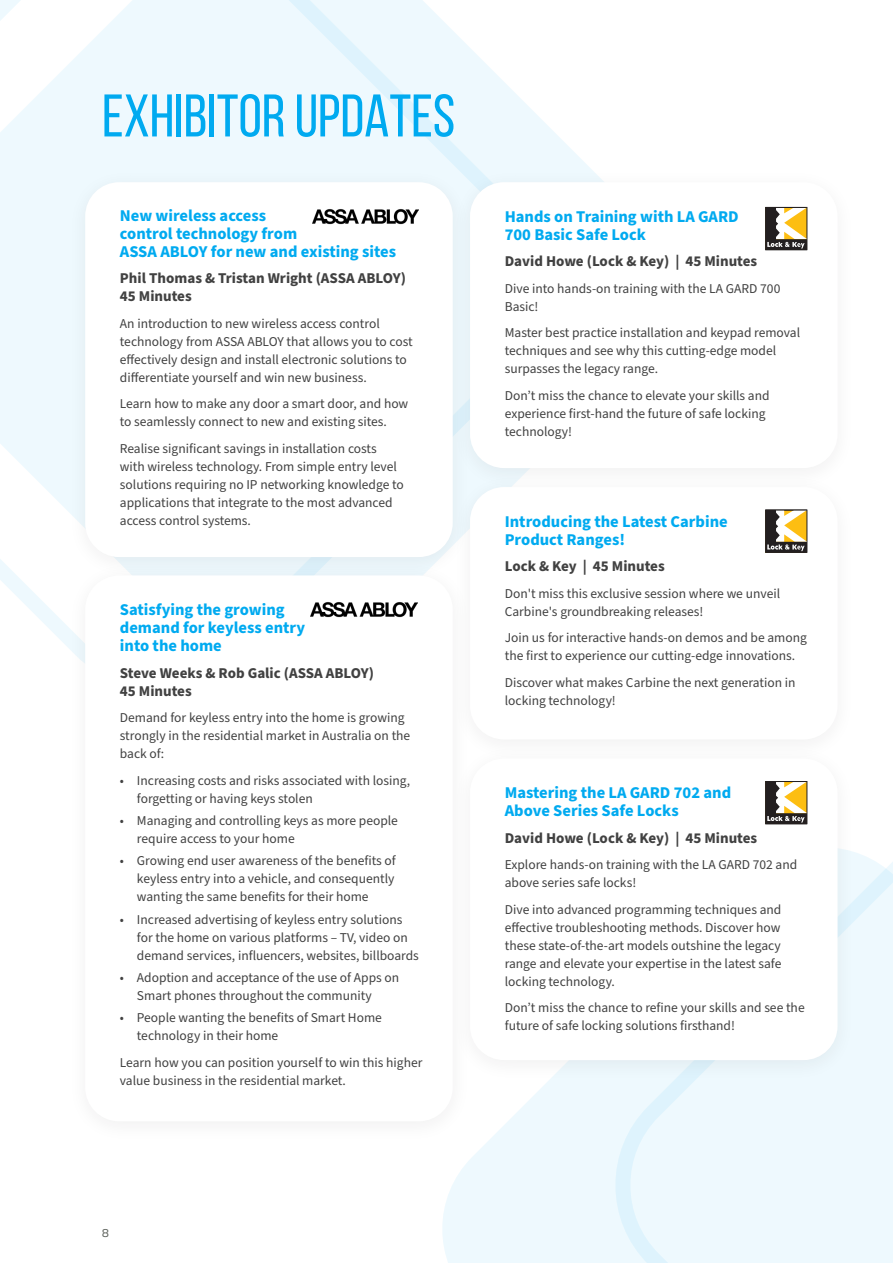
<style>
.page{position:relative;width:893px;height:1263px;background:#fff}
.page>*{position:absolute;margin:0;border:0;box-sizing:border-box;transform-origin:0 0}
._84_Content_gray_Bebas_Neue{font:60px "Bebas Neue";color:#00aaf0}
._8_12_Content_gray_Source_Sans_Pro{font:700 16.5px/18px "Source Sans Pro";color:#00aaf0}
._8_12_Content_gray_Source_Sans_Pro-2{font:700 15px/18px "Source Sans Pro";color:#414141}
._8_12_Content_gray_Source_Sans_Pro-3{font:13.5px/18px "Source Sans Pro";color:#414141}
._8_Content_gray_R_Titillium_Web{font:12px "Titillium Web";color:#5b605a}
</style>
<div class="page">
<svg style="left:442px;top:1083px;width:171px;height:180px;background:#f0f9fe"></svg>
<div style="left:613px;top:853px;width:280px;height:410px;background:#eef9fe"></div>
<svg style="left:0;top:0;width:577px;height:646px"></svg>
<div style="left:67px;top:168px;width:405px;height:412px;background:#231f20;opacity:.07"></div>
<div style="left:85px;top:182px;width:368px;height:375px;background:#fff;border-radius:34px"></div>
<img style="left:312px;top:209px;width:106px;height:16px">
<div style="left:67px;top:561px;width:405px;height:583px;background:#231f20;opacity:.07"></div>
<div style="left:85px;top:575px;width:368px;height:546px;background:#fff;border-radius:34px"></div>
<img style="left:311px;top:602px;width:106px;height:16px">
<div style="left:451px;top:168px;width:405px;height:323px;background:#231f20;opacity:.07"></div>
<div style="left:470px;top:182px;width:367px;height:286px;background:#fff;border-radius:34px"></div>
<svg style="left:766px;top:207px;width:41px;height:43px"></svg>
<div style="left:451px;top:473px;width:405px;height:290px;background:#231f20;opacity:.07"></div>
<div style="left:470px;top:487px;width:367px;height:252px;background:#fff;border-radius:34px"></div>
<svg style="left:766px;top:510px;width:41px;height:42px"></svg>
<div style="left:451px;top:744px;width:405px;height:339px;background:#231f20;opacity:.07"></div>
<div style="left:470px;top:758px;width:367px;height:302px;background:#fff;border-radius:34px"></div>
<svg style="left:766px;top:781px;width:41px;height:43px"></svg>
<p class="_84_Content_gray_Bebas_Neue" style="left:102px;top:83px;width:355px">EXHIBITOR UPDATES</p>
<p class="_8_12_Content_gray_Source_Sans_Pro" style="left:120px;top:207px;width:278px">New wireless access<br>control technology from<br>ASSA ABLOY for new and existing sites</p>
<p class="_8_12_Content_gray_Source_Sans_Pro-2" style="left:120px;top:270px;width:287px">Phil Thomas &amp; Tristan Wright (ASSA ABLOY)<br>45 Minutes</p>
<p class="_8_12_Content_gray_Source_Sans_Pro-3" style="left:120px;top:315px;width:294px">An introduction to new wireless access control technology from ASSA ABLOY that allows you to cost effectively design and install electronic solutions to differentiate yourself and win new business.</p>
<p class="_8_12_Content_gray_Source_Sans_Pro-3" style="left:120px;top:395px;width:290px">Learn how to make any door a smart door, and how to seamlessly connect to new and existing sites.</p>
<p class="_8_12_Content_gray_Source_Sans_Pro-3" style="left:120px;top:440px;width:285px">Realise significant savings in installation costs with wireless technology. From simple entry level solutions requiring no IP networking knowledge to applications that integrate to the most advanced access control systems.</p>
<p class="_8_12_Content_gray_Source_Sans_Pro" style="left:120px;top:601px;width:187px">Satisfying the growing demand for keyless entry into the home</p>
<p class="_8_12_Content_gray_Source_Sans_Pro-2" style="left:120px;top:664px;width:256px">Steve Weeks &amp; Rob Galic (ASSA ABLOY)<br>45 Minutes</p>
<p class="_8_12_Content_gray_Source_Sans_Pro-3" style="left:120px;top:709px;width:292px">Demand for keyless entry into the home is growing strongly in the residential market in Australia on the back of:</p>
<p class="_8_12_Content_gray_Source_Sans_Pro-3" style="left:137px;top:772px;width:275px;text-indent:-17px">• Increasing costs and risks associated with losing, forgetting or having keys stolen</p>
<p class="_8_12_Content_gray_Source_Sans_Pro-3" style="left:137px;top:812px;width:263px;text-indent:-17px">• Managing and controlling keys as more people require access to your home</p>
<p class="_8_12_Content_gray_Source_Sans_Pro-3" style="left:137px;top:852px;width:260px;text-align:justify;text-indent:-17px">• Growing end user awareness of the benefits of keyless entry into a vehicle, and consequently wanting the same benefits for their home</p>
<p class="_8_12_Content_gray_Source_Sans_Pro-3" style="left:137px;top:910px;width:284px;text-indent:-17px">• Increased advertising of keyless entry solutions for the home on various platforms – TV, video on demand services, influencers, websites, billboards</p>
<p class="_8_12_Content_gray_Source_Sans_Pro-3" style="left:137px;top:969px;width:264px;text-indent:-17px">• Adoption and acceptance of the use of Apps on<br>Smart phones throughout the community</p>
<p class="_8_12_Content_gray_Source_Sans_Pro-3" style="left:137px;top:1009px;width:247px;text-indent:-17px">• People wanting the benefits of Smart Home technology in their home</p>
<p class="_8_12_Content_gray_Source_Sans_Pro-3" style="left:120px;top:1054px;width:304px">Learn how you can position yourself to win this higher value business in the residential market.</p>
<p class="_8_12_Content_gray_Source_Sans_Pro" style="left:505px;top:208px;width:236px">Hands on Training with LA GARD<br>700 Basic Safe Lock</p>
<p class="_8_12_Content_gray_Source_Sans_Pro-2" style="left:505px;top:253px;width:254px">David Howe (Lock &amp; Key) | 45 Minutes</p>
<p class="_8_12_Content_gray_Source_Sans_Pro-3" style="left:505px;top:280px;width:277px">Dive into hands-on training with the LA GARD 700<br>Basic!</p>
<p class="_8_12_Content_gray_Source_Sans_Pro-3" style="left:505px;top:324px;width:297px">Master best practice installation and keypad removal techniques and see why this cutting-edge model surpasses the legacy range.</p>
<p class="_8_12_Content_gray_Source_Sans_Pro-3" style="left:505px;top:387px;width:266px">Don’t miss the chance to elevate your skills and experience first-hand the future of safe locking technology!</p>
<p class="_8_12_Content_gray_Source_Sans_Pro" style="left:505px;top:513px;width:225px">Introducing the Latest Carbine<br>Product Ranges!</p>
<p class="_8_12_Content_gray_Source_Sans_Pro-2" style="left:505px;top:558px;width:162px">Lock &amp; Key | 45 Minutes</p>
<p class="_8_12_Content_gray_Source_Sans_Pro-3" style="left:505px;top:585px;width:277px">Don't miss this exclusive session where we unveil<br>Carbine's groundbreaking releases!</p>
<p class="_8_12_Content_gray_Source_Sans_Pro-3" style="left:505px;top:629px;width:304px">Join us for interactive hands-on demos and be among the first to experience our cutting-edge innovations.</p>
<p class="_8_12_Content_gray_Source_Sans_Pro-3" style="left:505px;top:674px;width:292px">Discover what makes Carbine the next generation in locking technology!</p>
<p class="_8_12_Content_gray_Source_Sans_Pro" style="left:505px;top:784px;width:228px">Mastering the LA GARD 702 and<br>Above Series Safe Locks</p>
<p class="_8_12_Content_gray_Source_Sans_Pro-2" style="left:505px;top:829px;width:254px">David Howe (Lock &amp; Key) | 45 Minutes</p>
<p class="_8_12_Content_gray_Source_Sans_Pro-3" style="left:505px;top:856px;width:294px">Explore hands-on training with the LA GARD 702 and above series safe locks!</p>
<p class="_8_12_Content_gray_Source_Sans_Pro-3" style="left:505px;top:901px;width:278px;text-align:justify">Dive into advanced programming techniques and effective troubleshooting methods. Discover how these state-of-the-art models outshine the legacy range and elevate your expertise in the latest safe locking technology.</p>
<p class="_8_12_Content_gray_Source_Sans_Pro-3" style="left:505px;top:999px;width:301px">Don’t miss the chance to refine your skills and see the future of safe locking solutions firsthand!</p>
<p class="_8_Content_gray_R_Titillium_Web" style="left:102px;top:1224px;width:8px">8</p>
</div>
